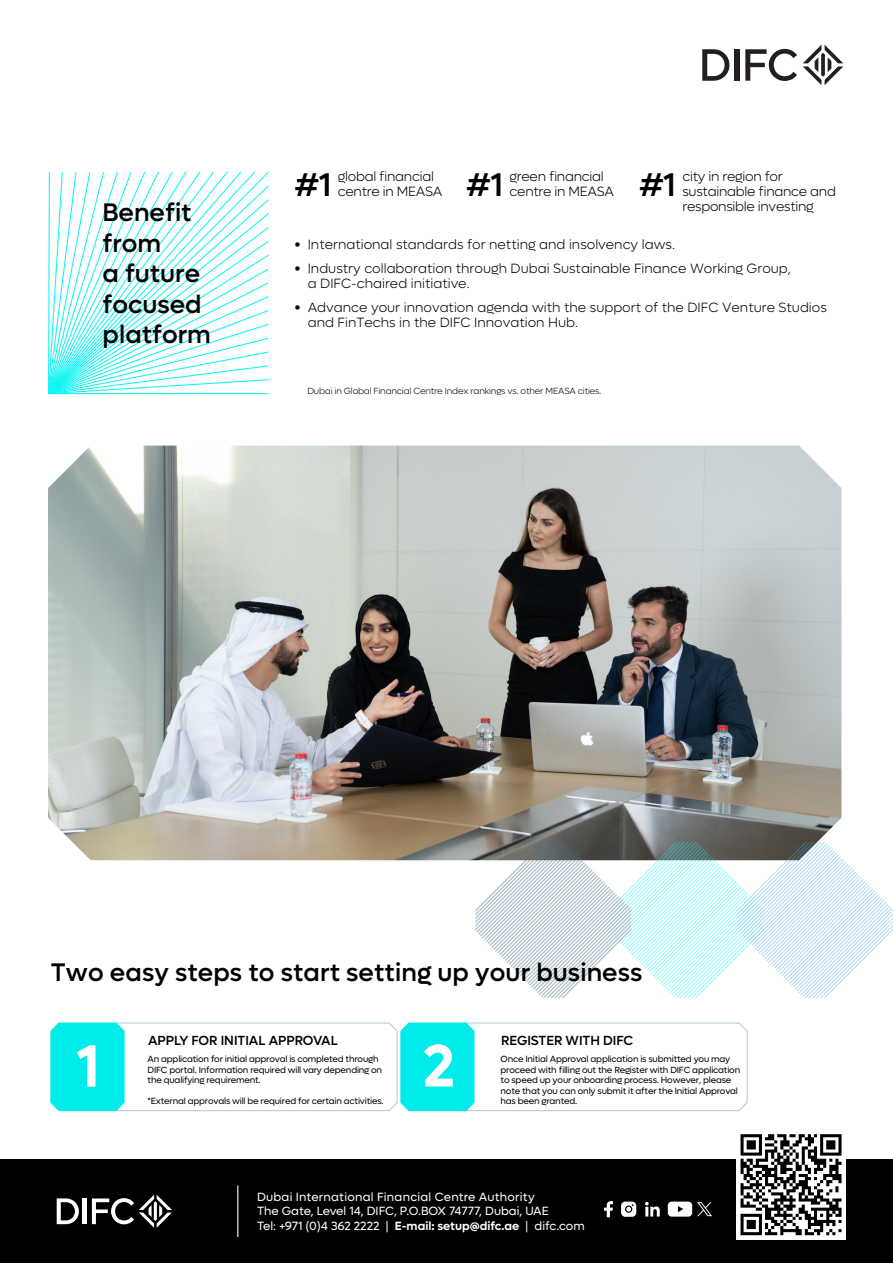
<style>
.page{position:relative;width:893px;height:1263px;background:#fff}
.page>*{position:absolute;margin:0;border:0;box-sizing:border-box;transform-origin:0 0}
.t1{font:600 60px "Lufga";color:#fff}
.t2{font:500 33px "Lufga";color:#000}
.t3{font:500 25.5px/30.6px "Lufga";letter-spacing:.005em;color:#000}
.t4{font:300 13.5px/15px "Lufga";color:#000}
.t5{font:300 13.5px/15px "Lufga";letter-spacing:-.02em;color:#000}
.t6{font:500 13.2px "Lufga";color:#000}
.t7{font:12px/14.4px "Lufga";color:#fff}
.t8{font:9px/10.5px "Lufga";letter-spacing:-.02em;color:#000}
.t9{font:300 9px "Lufga";letter-spacing:-.02em;color:#000}
.s1{font-weight:800;font-size:16.5px}
.s2{font-weight:600}
</style>
<div class="page">
<img style="left:48px;top:445px;width:793px;height:415px">
<svg style="left:48px;top:172px;width:221px;height:222px"></svg>
<svg style="left:475px;top:842px;width:418px;height:156px"></svg>
<svg style="left:702px;top:49px;width:27px;height:32px"></svg>
<div style="left:734px;top:49px;width:5px;height:32px;background:#231f20"></div>
<svg style="left:745px;top:49px;width:52px;height:32px"></svg>
<svg style="left:803px;top:45px;width:40px;height:40px"></svg>
<svg style="left:50px;top:1022px;width:698px;height:90px"></svg>
<div style="left:0;top:1160px;width:893px;height:103px;background:#000"></div>
<svg style="left:57px;top:1198px;width:22px;height:26px"></svg>
<hr style="left:83px;top:1198px;width:4px;height:26px;background:#fff">
<svg style="left:92px;top:1195px;width:80px;height:33px"></svg>
<hr style="left:237px;top:1185px;width:1px;height:52px;background:#fff">
<svg style="left:604px;top:1201px;width:9px;height:16px"></svg>
<svg style="left:621px;top:1201px;width:15px;height:16px"></svg>
<svg style="left:645px;top:1202px;width:15px;height:14px"></svg>
<svg style="left:668px;top:1201px;width:44px;height:15px"></svg>
<svg style="left:736px;top:1134px;width:110px;height:105px"></svg>
<svg style="left:740px;top:1134px;width:101px;height:49px"></svg>
<h3 class="t3" style="left:103px;top:197px;width:110px">Benefit from<br>a future focused platform</h3>
<h2 class="t2" style="left:295px;top:166px;width:38px">#1</h2>
<h3 class="t5" style="left:338px;top:169px;width:98px">global financial</h3>
<h3 class="t5" style="left:338px;top:184px;width:106px">centre in MEASA</h3>
<h2 class="t2" style="left:466px;top:166px;width:38px">#1</h2>
<h3 class="t5" style="left:510px;top:169px;width:96px">green financial</h3>
<h3 class="t5" style="left:510px;top:184px;width:106px">centre in MEASA</h3>
<h2 class="t2" style="left:639px;top:166px;width:38px">#1</h2>
<h3 class="t5" style="left:682px;top:169px;width:155px">city in region for sustainable finance and responsible investing</h3>
<h3 class="t4" style="left:295px;top:236px;width:382px"><span class="s1">•</span> International standards for netting and insolvency laws.</h3>
<h3 class="t4" style="left:308px;top:260px;width:485px;text-indent:-13px"><span class="s1">•</span> Industry collaboration through Dubai Sustainable Finance Working Group, a DIFC-chaired initiative.</h3>
<h3 class="t4" style="left:308px;top:299px;width:521px;text-indent:-13px"><span class="s1">•</span> Advance your innovation agenda with the support of the DIFC Venture Studios and FinTechs in the DIFC Innovation Hub.</h3>
<p class="t9" style="left:307px;top:386px;width:295px">Dubai in Global Financial Centre Index rankings vs. other MEASA cities.</p>
<h3 class="t3" style="left:51px;top:957px;width:593px">Two easy steps to start setting up your business</h3>
<h3 class="t6" style="left:148px;top:1033px;width:191px">APPLY FOR INITIAL APPROVAL</h3>
<h1 class="t1" style="left:76px;top:1031px;width:25px">1</h1>
<h1 class="t1" style="left:423px;top:1030px;width:34px">2</h1>
<p class="t8" style="left:148px;top:1054px;width:236px">An application for initial approval is completed through<br>DIFC portal. Information required will vary depending on the qualifying requirement.</p>
<p class="t8" style="left:148px;top:1096px;width:238px">*External approvals will be required for certain activities.</p>
<h3 class="t6" style="left:501px;top:1033px;width:134px">REGISTER WITH DIFC</h3>
<p class="t8" style="left:501px;top:1054px;width:241px">Once Initial Approval application is submitted you may proceed with filling out the Register with DIFC application to speed up your onboarding process. However, please note that you can only submit it after the Initial Approval has been granted.</p>
<h3 class="t7" style="left:257px;top:1189px;width:329px">Dubai International Financial Centre Authority<br>The Gate, Level 14, DIFC, P.O.BOX 74777, Dubai, UAE<br>Tel: +971 (0)4 362 2222 | <span class="s2">E-mail: setup@difc.ae</span> | difc.com</h3>
</div>
